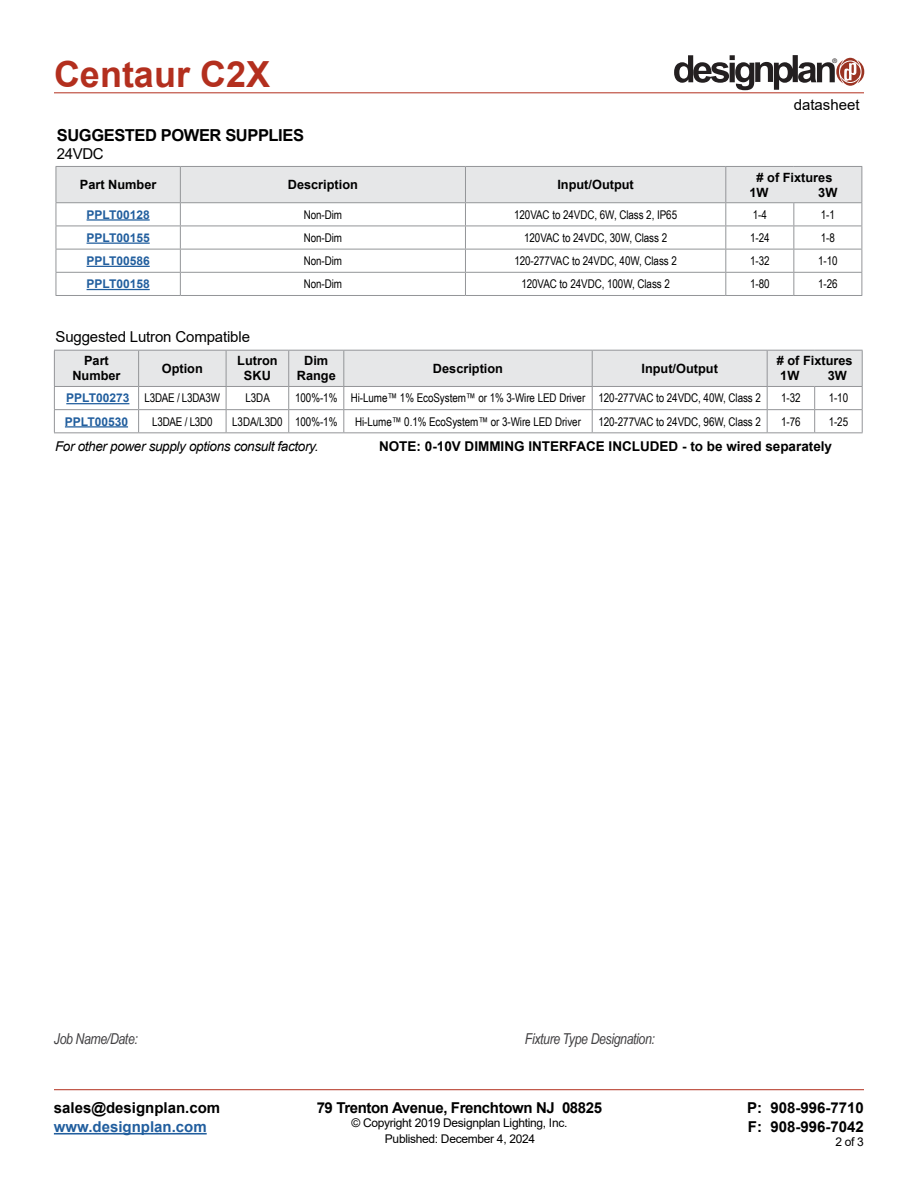
<style>
.page{position:relative;width:918px;height:1188px;background:#fff}
.page>*{position:absolute;margin:0;border:0;box-sizing:border-box;transform-origin:0 0}
.t1{font:700 36px "Arial";color:#b32f1e}
.t2{font:700 16.5px "Arial";letter-spacing:-.025em;color:#000}
.t3{font:700 15px/19.5px "Arial";color:#000}
.t4{font:15px "Arial";letter-spacing:-.01em;color:#000}
.t5{font:italic 15px "Arial Narrow";letter-spacing:-.025em;color:#414042}
.t6{font:700 15px "Arial";letter-spacing:-.025em;color:#000}
.t7{font:700 15px "Arial";color:#215e9e}
.t8{font:700 13.5px "Arial";color:#000}
.t9{font:italic 13.5px "Arial";letter-spacing:-.025em;color:#000}
.t10{font:700 12.75px/15px "Arial";color:#000;text-align:center}
.t11{font:12px "Arial Narrow";letter-spacing:-.005em;color:#000}
.t12{font:12px "Arial";letter-spacing:-.025em;color:#000}
.t13{font:700 12px "Arial";color:#215e9e}
.t14{font:6.3px "Helvetica";color:#231f20}
</style>
<div class="page">
<hr style="left:54px;top:93px;width:810px;height:1px;background:#b32f1e">
<hr style="left:54px;top:1089px;width:810px;height:1px;background:#b32f1e">
<hr style="left:54px;top:1133px;width:153px;height:2px;background:#215e9e">
<svg style="left:674px;top:55px;width:190px;height:35px"></svg>
<hr style="left:56px;top:295px;width:124px;height:1px;background:#939598">
<hr style="left:180px;top:295px;width:285px;height:1px;background:#939598">
<hr style="left:465px;top:295px;width:261px;height:1px;background:#939598">
<hr style="left:726px;top:295px;width:68px;height:1px;background:#939598">
<hr style="left:794px;top:295px;width:68px;height:1px;background:#939598">
<svg style="left:56px;top:166px;width:807px;height:129px"></svg>
<hr style="left:87px;top:219px;width:63px;height:2px;background:#215e9e">
<hr style="left:87px;top:243px;width:63px;height:1px;background:#215e9e">
<hr style="left:87px;top:266px;width:63px;height:1px;background:#215e9e">
<hr style="left:87px;top:289px;width:63px;height:1px;background:#215e9e">
<hr style="left:54px;top:432px;width:85px;height:1px;background:#939598">
<hr style="left:139px;top:432px;width:87px;height:1px;background:#939598">
<hr style="left:226px;top:432px;width:63px;height:1px;background:#939598">
<hr style="left:289px;top:432px;width:55px;height:1px;background:#939598">
<hr style="left:344px;top:432px;width:248px;height:1px;background:#939598">
<hr style="left:592px;top:432px;width:175px;height:1px;background:#939598">
<hr style="left:767px;top:432px;width:48px;height:1px;background:#939598">
<svg style="left:54px;top:350px;width:809px;height:82px"></svg>
<hr style="left:815px;top:432px;width:48px;height:1px;background:#939598">
<hr style="left:66px;top:403px;width:63px;height:1px;background:#215e9e">
<hr style="left:65px;top:426px;width:63px;height:2px;background:#215e9e">
<h1 class="t1" style="left:54px;top:49px;width:218px">Centaur C2X</h1>
<h2 class="t2" style="left:57px;top:123px;width:249px">SUGGESTED POWER SUPPLIES</h2>
<p class="t4" style="left:57px;top:143px;width:48px">24VDC</p>
<p class="t14" style="left:832px;top:57px;width:6px">®</p>
<p class="t4" style="left:794px;top:95px;width:67px">datasheet</p>
<p class="t10" style="left:80px;top:177px;width:78px">Part Number</p>
<p class="t10" style="left:288px;top:177px;width:72px">Description</p>
<p class="t10" style="left:557px;top:177px;width:78px">Input/Output</p>
<p class="t10" style="left:750px;top:170px;width:84px;text-align:left;text-indent:7px"># of Fixtures<br>1W</p>
<p class="t10" style="left:818px;top:185px;width:21px">3W</p>
<p class="t13" style="left:87px;top:206px;width:65px">PPLT00128</p>
<p class="t11" style="left:304px;top:206px;width:40px">Non-Dim</p>
<p class="t11" style="left:514px;top:206px;width:165px">120VAC to 24VDC, 6W, Class 2, IP65</p>
<p class="t11" style="left:753px;top:206px;width:16px">1-4</p>
<p class="t11" style="left:821px;top:206px;width:16px">1-1</p>
<p class="t13" style="left:87px;top:229px;width:65px">PPLT00155</p>
<p class="t11" style="left:304px;top:229px;width:40px">Non-Dim</p>
<p class="t11" style="left:524px;top:229px;width:145px">120VAC to 24VDC, 30W, Class 2</p>
<p class="t11" style="left:750px;top:229px;width:21px">1-24</p>
<p class="t11" style="left:821px;top:229px;width:16px">1-8</p>
<p class="t13" style="left:87px;top:252px;width:65px">PPLT00586</p>
<p class="t11" style="left:304px;top:252px;width:40px">Non-Dim</p>
<p class="t11" style="left:514px;top:252px;width:164px">120-277VAC to 24VDC, 40W, Class 2</p>
<p class="t11" style="left:750px;top:252px;width:21px">1-32</p>
<p class="t11" style="left:818px;top:252px;width:21px">1-10</p>
<p class="t13" style="left:87px;top:276px;width:65px">PPLT00158</p>
<p class="t11" style="left:304px;top:275px;width:40px">Non-Dim</p>
<p class="t11" style="left:521px;top:275px;width:150px">120VAC to 24VDC, 100W, Class 2</p>
<p class="t11" style="left:750px;top:275px;width:21px">1-80</p>
<p class="t11" style="left:818px;top:275px;width:21px">1-26</p>
<p class="t4" style="left:56px;top:327px;width:196px">Suggested Lutron Compatible</p>
<p class="t10" style="left:72px;top:354px;width:50px">Part<br>Number</p>
<p class="t10" style="left:162px;top:361px;width:43px">Option</p>
<p class="t10" style="left:237px;top:354px;width:42px">Lutron<br>SKU</p>
<p class="t10" style="left:297px;top:354px;width:40px">Dim<br>Range</p>
<p class="t10" style="left:433px;top:361px;width:72px">Description</p>
<p class="t10" style="left:641px;top:361px;width:78px">Input/Output</p>
<p class="t10" style="left:777px;top:354px;width:77px;text-align:left"># of Fixtures<br>1W</p>
<p class="t10" style="left:828px;top:369px;width:21px">3W</p>
<p class="t13" style="left:66px;top:390px;width:65px">PPLT00273</p>
<p class="t11" style="left:145px;top:389px;width:77px">L3DAE / L3DA3W</p>
<p class="t11" style="left:245px;top:389px;width:26px">L3DA</p>
<p class="t11" style="left:295px;top:389px;width:467px">100%-1% Hi-Lume™ 1% EcoSystem™ or 1% 3-Wire LED Driver 120-277VAC to 24VDC, 40W, Class 2</p>
<p class="t11" style="left:781px;top:389px;width:21px">1-32</p>
<p class="t11" style="left:829px;top:389px;width:21px">1-10</p>
<p class="t13" style="left:65px;top:413px;width:65px">PPLT00530</p>
<p class="t11" style="left:152px;top:413px;width:62px">L3DAE / L3D0</p>
<p class="t11" style="left:232px;top:413px;width:107px">L3DA/L3D0 100%-1%</p>
<p class="t11" style="left:355px;top:413px;width:227px">Hi-Lume™ 0.1% EcoSystem™ or 3-Wire LED Driver</p>
<p class="t11" style="left:598px;top:413px;width:164px">120-277VAC to 24VDC, 96W, Class 2</p>
<p class="t11" style="left:781px;top:413px;width:21px">1-76</p>
<p class="t11" style="left:829px;top:413px;width:21px">1-25</p>
<p class="t9" style="left:55px;top:437px;width:265px">For other power supply options consult factory.</p>
<p class="t8" style="left:379px;top:437px;width:455px">NOTE: 0-10V DIMMING INTERFACE INCLUDED - to be wired separately</p>
<p class="t5" style="left:54px;top:1028px;width:85px">Job Name/Date:</p>
<p class="t5" style="left:525px;top:1029px;width:132px">Fixture Type Designation:</p>
<p class="t3" style="left:54px;top:1098px;width:168px">sales@designplan.com</p>
<p class="t7" style="left:54px;top:1116px;width:154px">www.designplan.com</p>
<p class="t6" style="left:317px;top:1097px;width:287px">79 Trenton Avenue, Frenchtown NJ 08825</p>
<p class="t12" style="left:351px;top:1115px;width:217px">© Copyright 2019 Designplan Lighting, Inc.</p>
<p class="t3" style="left:747px;top:1098px;width:118px">P: 908-996-7710<br>F: 908-996-7042</p>
<p class="t12" style="left:385px;top:1130px;width:152px">Published: December 4, 2024</p>
<p class="t12" style="left:835px;top:1133px;width:30px">2 of 3</p>
</div>
